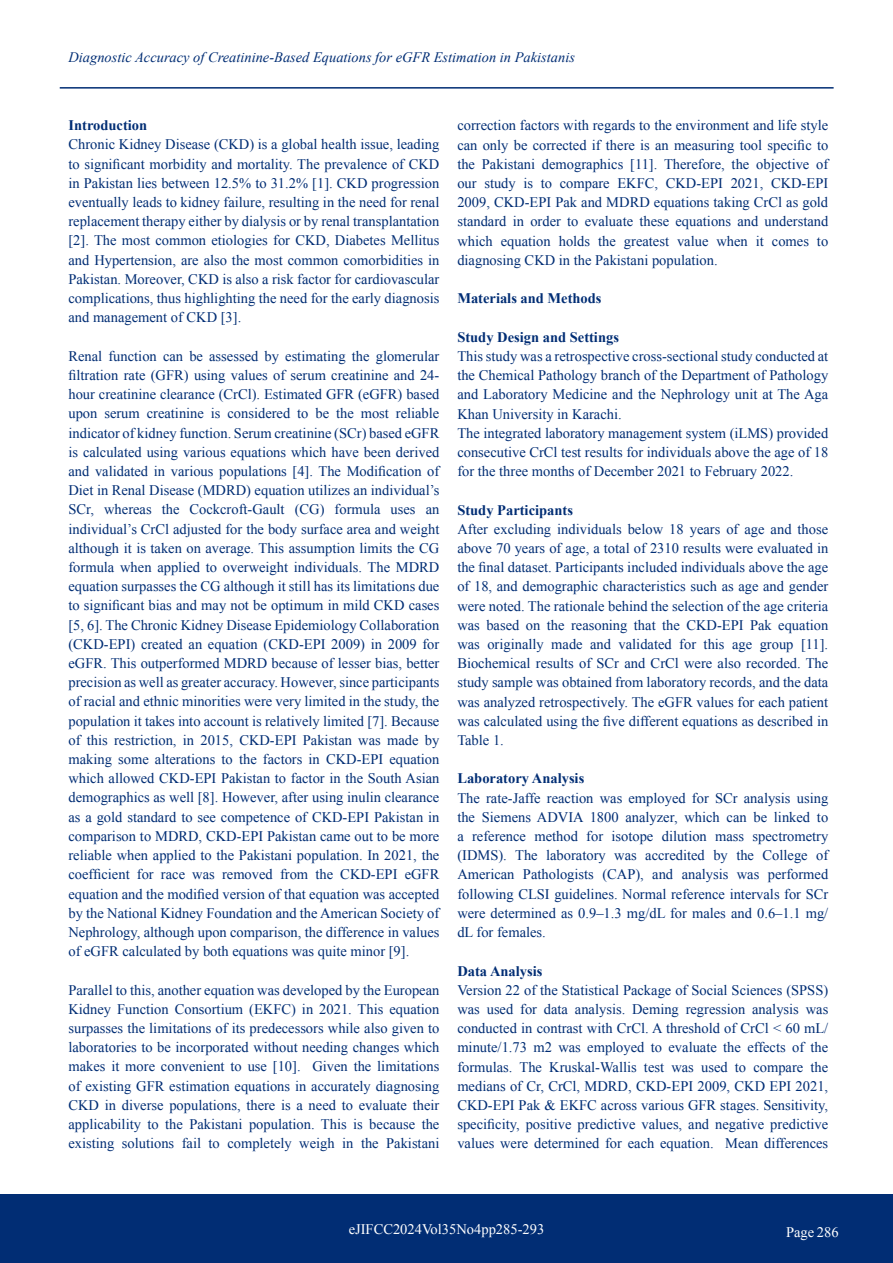
<style>
.page{position:relative;width:893px;height:1263px;background:#fff}
.page>*{position:absolute;margin:0;border:0;box-sizing:border-box;transform-origin:0 0}
.t1{font:14.55px/19.2px "Times New Roman";color:#012d74;text-align:justify}
.t2{font:700 14.55px "Times New Roman";color:#012d74}
.t3{font:14.55px "Times New Roman";color:#fff}
.t4{font:italic 14.4px "Times New Roman";color:#012d74}
</style>
<div class="page">
<div style="left:0;top:1195px;width:893px;height:68px;background:#012d74"></div>
<hr style="left:60px;top:87px;width:774px;height:2px;background:#012d74">
<p class="t4" style="left:68px;top:47px;width:508px">Diagnostic Accuracy of Creatinine-Based Equations for eGFR Estimation in Pakistanis</p>
<p class="t2" style="left:68px;top:115px;width:80px">Introduction</p>
<p class="t1" style="left:68px;top:135px;width:372px">Chronic Kidney Disease (CKD) is a global health issue, leading to significant morbidity and mortality. The prevalence of CKD in Pakistan lies between 12.5% to 31.2% [1]. CKD progression eventually leads to kidney failure, resulting in the need for renal replacement therapy either by dialysis or by renal transplantation [2]. The most common etiologies for CKD, Diabetes Mellitus and Hypertension, are also the most common comorbidities in Pakistan. Moreover, CKD is also a risk factor for cardiovascular complications, thus highlighting the need for the early diagnosis and management of CKD [3].</p>
<p class="t1" style="left:68px;top:346px;width:372px">Renal function can be assessed by estimating the glomerular filtration rate (GFR) using values of serum creatinine and 24- hour creatinine clearance (CrCl). Estimated GFR (eGFR) based upon serum creatinine is considered to be the most reliable indicator of kidney function. Serum creatinine (SCr) based eGFR is calculated using various equations which have been derived and validated in various populations [4]. The Modification of Diet in Renal Disease (MDRD) equation utilizes an individual’s SCr, whereas the Cockcroft-Gault (CG) formula uses an individual’s CrCl adjusted for the body surface area and weight although it is taken on average. This assumption limits the CG formula when applied to overweight individuals. The MDRD equation surpasses the CG although it still has its limitations due to significant bias and may not be optimum in mild CKD cases [5, 6]. The Chronic Kidney Disease Epidemiology Collaboration (CKD-EPI) created an equation (CKD-EPI 2009) in 2009 for eGFR. This outperformed MDRD because of lesser bias, better precision as well as greater accuracy. However, since participants of racial and ethnic minorities were very limited in the study, the population it takes into account is relatively limited [7]. Because of this restriction, in 2015, CKD-EPI Pakistan was made by making some alterations to the factors in CKD-EPI equation which allowed CKD-EPI Pakistan to factor in the South Asian demographics as well [8]. However, after using inulin clearance as a gold standard to see competence of CKD-EPI Pakistan in comparison to MDRD, CKD-EPI Pakistan came out to be more reliable when applied to the Pakistani population. In 2021, the coefficient for race was removed from the CKD-EPI eGFR equation and the modified version of that equation was accepted by the National Kidney Foundation and the American Society of Nephrology, although upon comparison, the difference in values of eGFR calculated by both equations was quite minor [9].</p>
<p class="t1" style="left:68px;top:980px;width:372px">Parallel to this, another equation was developed by the European Kidney Function Consortium (EKFC) in 2021. This equation surpasses the limitations of its predecessors while also given to laboratories to be incorporated without needing changes which makes it more convenient to use [10]. Given the limitations of existing GFR estimation equations in accurately diagnosing CKD in diverse populations, there is a need to evaluate their applicability to the Pakistani population. This is because the existing solutions fail to completely weigh in the Pakistani</p>
<p class="t1" style="left:457px;top:116px;width:372px">correction factors with regards to the environment and life style can only be corrected if there is an measuring tool specific to the Pakistani demographics [11]. Therefore, the objective of our study is to compare EKFC, CKD-EPI 2021, CKD-EPI 2009, CKD-EPI Pak and MDRD equations taking CrCl as gold standard in order to evaluate these equations and understand which equation holds the greatest value when it comes to diagnosing CKD in the Pakistani population.</p>
<p class="t2" style="left:457px;top:288px;width:146px">Materials and Methods</p>
<p class="t2" style="left:457px;top:327px;width:163px">Study Design and Settings</p>
<p class="t1" style="left:457px;top:346px;width:372px;text-align:left">This study was a retrospective cross-sectional study conducted at the Chemical Pathology branch of the Department of Pathology and Laboratory Medicine and the Nephrology unit at The Aga Khan University in Karachi.<br>The integrated laboratory management system (iLMS) provided consecutive CrCl test results for individuals above the age of 18 for the three months of December 2021 to February 2022.</p>
<p class="t2" style="left:457px;top:500px;width:117px">Study Participants</p>
<p class="t1" style="left:457px;top:519px;width:372px">After excluding individuals below 18 years of age and those above 70 years of age, a total of 2310 results were evaluated in the final dataset. Participants included individuals above the age of 18, and demographic characteristics such as age and gender were noted. The rationale behind the selection of the age criteria was based on the reasoning that the CKD-EPI Pak equation was originally made and validated for this age group [11].<br>Biochemical results of SCr and CrCl were also recorded. The study sample was obtained from laboratory records, and the data was analyzed retrospectively. The eGFR values for each patient was calculated using the five different equations as described in Table 1.</p>
<p class="t2" style="left:457px;top:768px;width:128px">Laboratory Analysis</p>
<p class="t1" style="left:457px;top:788px;width:372px">The rate-Jaffe reaction was employed for SCr analysis using the Siemens ADVIA 1800 analyzer, which can be linked to a reference method for isotope dilution mass spectrometry (IDMS). The laboratory was accredited by the College of American Pathologists (CAP), and analysis was performed following CLSI guidelines. Normal reference intervals for SCr were determined as 0.9–1.3 mg/dL for males and 0.6–1.1 mg/ dL for females.</p>
<p class="t2" style="left:457px;top:960px;width:87px">Data Analysis</p>
<p class="t1" style="left:457px;top:980px;width:372px">Version 22 of the Statistical Package of Social Sciences (SPSS) was used for data analysis. Deming regression analysis was conducted in contrast with CrCl. A threshold of CrCl &lt; 60 mL/ minute/1.73 m2 was employed to evaluate the effects of the formulas. The Kruskal-Wallis test was used to compare the medians of Cr, CrCl, MDRD, CKD-EPI 2009, CKD EPI 2021, CKD-EPI Pak &amp; EKFC across various GFR stages. Sensitivity, specificity, positive predictive values, and negative predictive values were determined for each equation. Mean differences</p>
<p class="t3" style="left:349px;top:1219px;width:197px">eJIFCC2024Vol35No4pp285-293</p>
<p class="t3" style="left:786px;top:1223px;width:54px">Page 286</p>
</div>
